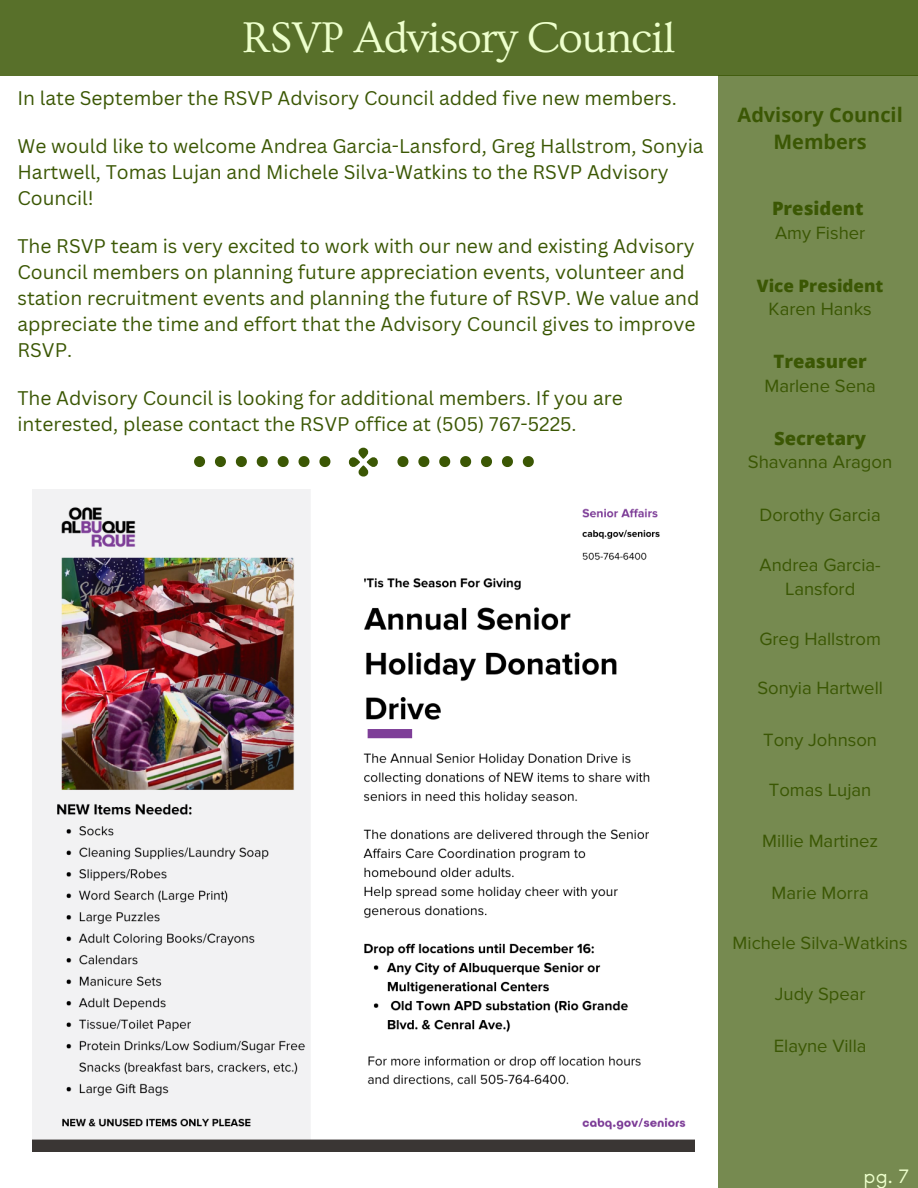
<style>
.page{position:relative;width:918px;height:1188px;background:#fff}
.page>*{position:absolute;margin:0;border:0;box-sizing:border-box;transform-origin:0 0}
.t1{font:45px "Ovo";letter-spacing:-.025em;color:#edffcc}
.t2{font:700 19.95px/27px "Open Sans";color:#3b5704;text-align:center}
.t3{font:19.2px/25.8px "Canva Sans";color:#3b5704}
.t4{font:18.6px "Proxima Nova";color:#3b5704}
.t5{font:18.45px/24.8px "Proxima Nova";color:#3b5704;text-align:center}
.t6{font:800 18.45px "Open Sans";color:#3b5704}
.t7{font:18px "Now";color:#edffcc}
.t8{font:800 17.1px "Open Sans";color:#3b5704}
</style>
<div class="page">
<div style="left:0;top:0;width:918px;height:75px;background:#58702a"></div>
<div style="left:719px;top:75px;width:199px;height:1113px;background:#768a50"></div>
<img style="left:33px;top:490px;width:661px;height:661px">
<svg style="left:349px;top:448px;width:29px;height:29px"></svg>
<svg style="left:319px;top:456px;width:11px;height:11px"></svg>
<svg style="left:299px;top:456px;width:11px;height:11px"></svg>
<svg style="left:278px;top:456px;width:11px;height:11px"></svg>
<svg style="left:257px;top:456px;width:11px;height:11px"></svg>
<svg style="left:236px;top:456px;width:11px;height:11px"></svg>
<svg style="left:215px;top:456px;width:11px;height:11px"></svg>
<svg style="left:194px;top:456px;width:11px;height:11px"></svg>
<svg style="left:523px;top:456px;width:11px;height:11px"></svg>
<svg style="left:502px;top:456px;width:11px;height:11px"></svg>
<svg style="left:481px;top:456px;width:11px;height:11px"></svg>
<svg style="left:460px;top:456px;width:11px;height:11px"></svg>
<svg style="left:439px;top:456px;width:11px;height:11px"></svg>
<svg style="left:418px;top:456px;width:11px;height:11px"></svg>
<svg style="left:397px;top:456px;width:11px;height:11px"></svg>
<h1 class="t1" style="left:242px;top:13px;width:435px">RSVP Advisory Council</h1>
<p class="t3" style="left:17px;top:84px;width:661px">In late September the RSVP Advisory Council added five new members.</p>
<p class="t3" style="left:17px;top:133px;width:688px">We would like to welcome Andrea Garcia-Lansford, Greg Hallstrom, Sonyia<br>Hartwell, Tomas Lujan and Michele Silva-Watkins to the RSVP Advisory<br>Council!</p>
<p class="t3" style="left:17px;top:233px;width:683px">The RSVP team is very excited to work with our new and existing Advisory Council members on planning future appreciation events, volunteer and station recruitment events and planning the future of RSVP. We value and appreciate the time and effort that the Advisory Council gives to improve RSVP.</p>
<p class="t3" style="left:17px;top:385px;width:607px">The Advisory Council is looking for additional members. If you are interested, please contact the RSVP office at (505) 767-5225.</p>
<p class="t2" style="left:738px;top:101px;width:167px">Advisory Council<br>Members</p>
<p class="t6" style="left:772px;top:196px;width:93px">President</p>
<p class="t5" style="left:775px;top:221px;width:92px">Amy Fisher</p>
<p class="t8" style="left:757px;top:273px;width:128px">Vice President</p>
<p class="t5" style="left:769px;top:297px;width:105px">Karen Hanks</p>
<p class="t6" style="left:774px;top:349px;width:95px">Treasurer</p>
<p class="t5" style="left:764px;top:374px;width:113px">Marlene Sena</p>
<p class="t6" style="left:774px;top:425px;width:93px">Secretary</p>
<p class="t4" style="left:748px;top:451px;width:146px">Shavanna Aragon</p>
<p class="t5" style="left:760px;top:503px;width:123px">Dorothy Garcia</p>
<p class="t5" style="left:760px;top:553px;width:123px">Andrea Garcia-<br>Lansford</p>
<p class="t5" style="left:759px;top:627px;width:123px">Greg Hallstrom</p>
<p class="t5" style="left:757px;top:676px;width:127px">Sonyia Hartwell</p>
<p class="t5" style="left:763px;top:728px;width:115px">Tony Johnson</p>
<p class="t5" style="left:769px;top:778px;width:104px">Tomas Lujan</p>
<p class="t5" style="left:762px;top:829px;width:118px">Millie Martinez</p>
<p class="t5" style="left:772px;top:881px;width:99px">Marie Morra</p>
<p class="t5" style="left:733px;top:931px;width:177px">Michele Silva-Watkins</p>
<p class="t5" style="left:775px;top:982px;width:92px">Judy Spear</p>
<p class="t5" style="left:774px;top:1034px;width:94px">Elayne Villa</p>
<p class="t7" style="left:863px;top:1166px;width:47px">pg. 7</p>
</div>
